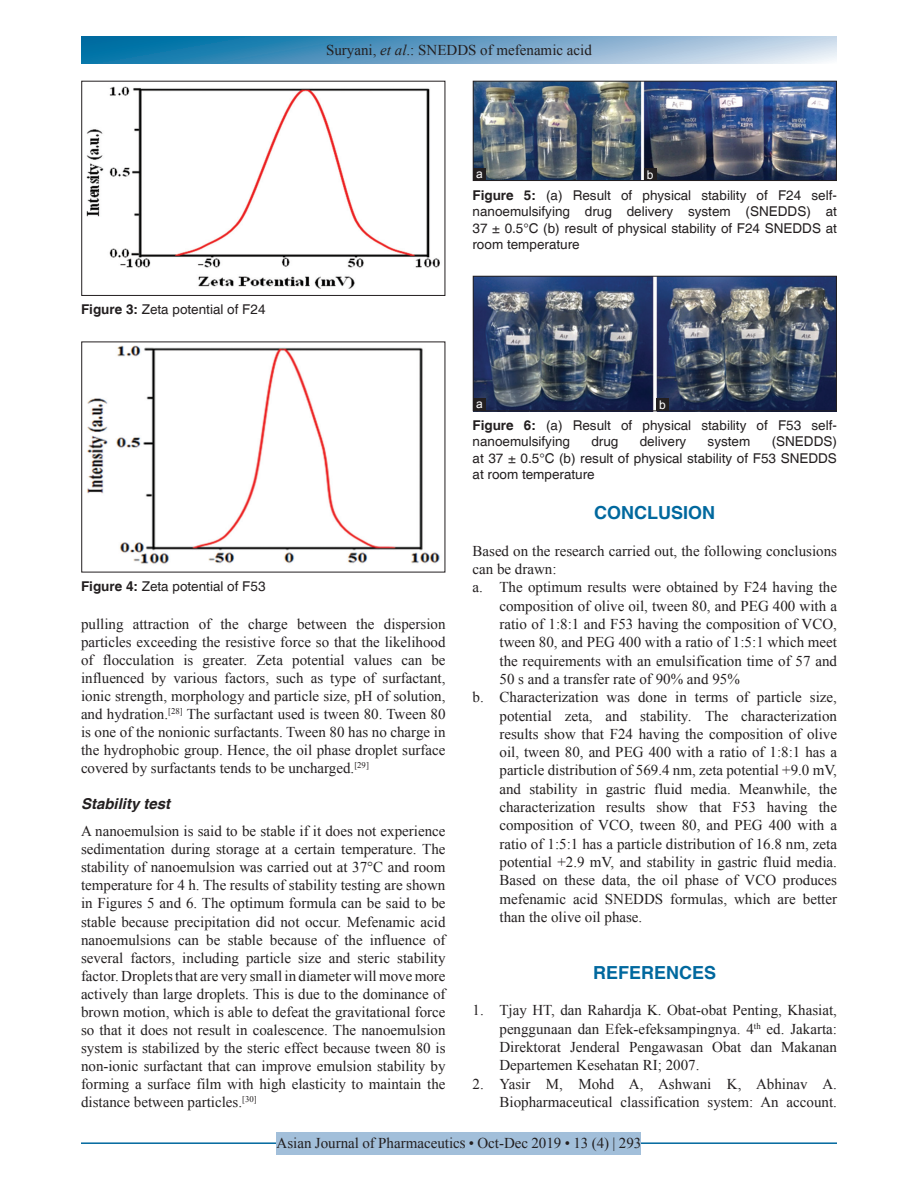
<style>
.page{position:relative;width:918px;height:1188px;background:#fff}
.page>*{position:absolute;margin:0;border:0;box-sizing:border-box;transform-origin:0 0}
.t1{font:700 18px "Helvetica";color:#00689e}
.TX{font:15px/18px "Times New Roman";color:#231f20;text-align:justify}
.LL{font:15px/18.3px "Times New Roman";color:#231f20;text-align:justify}
.L{font:15px/18.3px "Times New Roman";color:#231f20;text-align:justify}
.REF{font:15px/18.3px "Times New Roman";color:#231f20;text-align:justify}
.TX_No_After_Space{font:15px/18.3px "Times New Roman";color:#231f20}
.t2{font:italic 700 15px "Helvetica";color:#231f20}
.FGC{font:13.5px/16.5px "Helvetica";color:#231f20;text-align:justify}
.LABEL{font:12px "Arial";color:#fff}
.s1{font-style:italic}
.s2{font-weight:700}
</style>
<div class="page">
<svg style="left:81px;top:37px;width:756px;height:27px;background:#6ba4c8"></svg>
<hr style="left:81px;top:1142px;width:756px;height:2px;background:#00689e">
<div style="left:277px;top:1132px;width:364px;height:22px;background:#a2bfda"></div>
<img style="left:86px;top:86px;width:354px;height:203px">
<div style="left:82px;top:81px;width:363px;height:215px;border:1px solid #231f20"></div>
<img style="left:87px;top:345px;width:353px;height:219px">
<img style="left:475px;top:278px;width:360px;height:131px">
<div style="left:473px;top:276px;width:364px;height:135px;border:1px solid #231f20"></div>
<div style="left:656px;top:398px;width:13px;height:13px;background:#231f20"></div>
<div style="left:473px;top:398px;width:13px;height:13px;background:#231f20"></div>
<img style="left:475px;top:83px;width:360px;height:96px">
<div style="left:473px;top:81px;width:364px;height:100px;border:1px solid #231f20"></div>
<div style="left:644px;top:168px;width:12px;height:13px;background:#231f20"></div>
<div style="left:473px;top:168px;width:13px;height:13px;background:#231f20"></div>
<p class="TX" style="left:326px;top:41px;width:267px">Suryani, <span class="s1">et al</span>.: SNEDDS of mefenamic acid</p>
<p class="LABEL" style="left:476px;top:166px;width:8px">a</p>
<p class="LABEL" style="left:647px;top:167px;width:8px">b</p>
<p class="FGC" style="left:81px;top:302px;width:186px"><span class="s2">Figure 3:</span> Zeta potential of F24</p>
<p class="FGC" style="left:472px;top:187px;width:366px"><span class="s2">Figure 5:</span> (a) Result of physical stability of F24 self&shy;nanoemulsifying drug delivery system (SNEDDS) at 37 ± 0.5°C (b) result of physical stability of F24 SNEDDS at room temperature</p>
<p class="FGC" style="left:81px;top:579px;width:186px"><span class="s2">Figure 4:</span> Zeta potential of F53</p>
<p class="TX" style="left:81px;top:614px;width:366px">pulling attraction of the charge between the dispersion particles exceeding the resistive force so that the likelihood of flocculation is greater. Zeta potential values can be influenced by various factors, such as type of surfactant, ionic strength, morphology and particle size, pH of solution, and hydration.<sup>[28]</sup> The surfactant used is tween 80. Tween 80 is one of the nonionic surfactants. Tween 80 has no charge in the hydrophobic group. Hence, the oil phase droplet surface covered by surfactants tends to be uncharged.<sup>[29]</sup></p>
<h3 class="t2" style="left:81px;top:795px;width:91px">Stability test</h3>
<p class="TX" style="left:81px;top:822px;width:366px">A nanoemulsion is said to be stable if it does not experience sedimentation during storage at a certain temperature. The stability of nanoemulsion was carried out at 37°C and room temperature for 4 h. The results of stability testing are shown in Figures 5 and 6. The optimum formula can be said to be stable because precipitation did not occur. Mefenamic acid nanoemulsions can be stable because of the influence of several factors, including particle size and steric stability factor. Droplets that are very small in diameter will move more actively than large droplets. This is due to the dominance of brown motion, which is able to defeat the gravitational force so that it does not result in coalescence. The nanoemulsion system is stabilized by the steric effect because tween 80 is non-ionic surfactant that can improve emulsion stability by forming a surface film with high elasticity to maintain the distance between particles.<sup>[30]</sup></p>
<p class="LABEL" style="left:476px;top:396px;width:8px">a</p>
<p class="LABEL" style="left:659px;top:397px;width:8px">b</p>
<p class="FGC" style="left:472px;top:417px;width:365px"><span class="s2">Figure 6:</span> (a) Result of physical stability of F53 self&shy;nanoemulsifying</p>
<p class="FGC" style="left:472px;top:434px;width:366px;text-indent:299px">(SNEDDS) at 37 ± 0.5°C (b) result of physical stability of F53 SNEDDS at room temperature</p>
<p class="FGC" style="left:591px;top:434px;width:29px">drug</p>
<p class="FGC" style="left:640px;top:434px;width:48px">delivery</p>
<p class="FGC" style="left:708px;top:434px;width:44px">system</p>
<h1 class="t1" style="left:594px;top:502px;width:122px">CONCLUSION</h1>
<p class="TX_No_After_Space" style="left:472px;top:541px;width:366px">Based on the research carried out, the following conclusions can be drawn:</p>
<p class="L" style="left:500px;top:578px;width:339px;text-indent:-27px">a. The optimum results were obtained by F24 having the composition of olive oil, tween 80, and PEG 400 with a ratio of 1:8:1 and F53 having the composition of VCO, tween 80, and PEG 400 with a ratio of 1:5:1 which meet the requirements with an emulsification time of 57 and 50 s and a transfer rate of 90% and 95%</p>
<p class="LL" style="left:500px;top:688px;width:339px;text-indent:-27px">b. Characterization was done in terms of particle size, potential zeta, and stability<span class="s1">.</span> The characterization results show that F24 having the composition of olive oil, tween 80, and PEG 400 with a ratio of 1:8:1 has a particle distribution of 569.4 nm, zeta potential +9.0 mV, and stability in gastric fluid media. Meanwhile, the characterization results show that F53 having the composition of VCO, tween 80, and PEG 400 with a ratio of 1:5:1 has a particle distribution of 16.8 nm, zeta potential +2.9 mV, and stability in gastric fluid media.<br>Based on these data, the oil phase of VCO produces mefenamic acid SNEDDS formulas, which are better than the olive oil phase.</p>
<h1 class="t1" style="left:593px;top:962px;width:125px">REFERENCES</h1>
<p class="REF" style="left:500px;top:1001px;width:339px;text-indent:-27px">1. Tjay HT, dan Rahardja K. Obat-obat Penting, Khasiat, penggunaan dan Efek-efeksampingnya. 4<sup>th</sup> ed. Jakarta:<br>Direktorat Jenderal Pengawasan Obat dan Makanan Departemen Kesehatan RI; 2007.</p>
<p class="REF" style="left:472px;top:1074px;width:366px;text-align:right">2. Yasir M, Mohd A, Ashwani K, Abhinav A.<br>Biopharmaceutical classification system: An account.</p>
<p class="TX" style="left:277px;top:1134px;width:366px">Asian Journal of Pharmaceutics • Oct-Dec 2019 • 13 (4) | 293</p>
</div>
